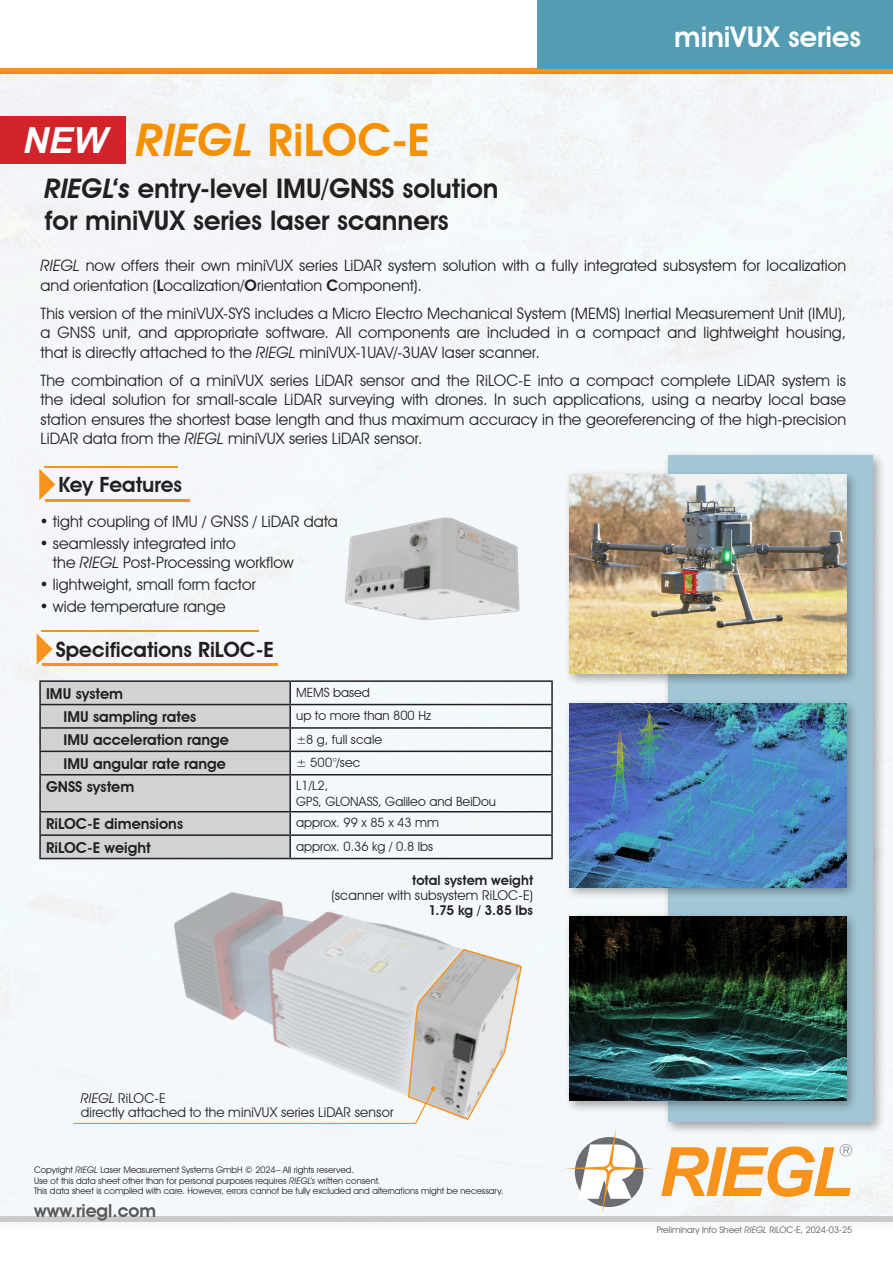
<style>
.page{position:relative;width:893px;height:1263px;background:#fff}
.page>*{position:absolute;margin:0;border:0;box-sizing:border-box;transform-origin:0 0}
.t1{font:600 45px "Avant Garde IT Cby BT";color:#f59100}
.t2{font:italic 700 36px "Arial";color:#fff}
.t3{font:600 28.5px "Avant Garde IT Cby BT";color:#fff}
.t4{font:600 27px/32.4px "Avant Garde IT Cby BT";color:#231f20}
.t5{font:600 21px "Avant Garde IT Cby BT";color:#231f20}
.t6{font:600 18px "Avant Garde IT Cby BT";color:#57585a}
.t7{font:15.75px/19.5px "Avant Garde IT Cby BT";letter-spacing:.005em;color:#231f20}
.t8{font:600 15px "Avant Garde IT Cby BT";color:#231f20}
.t9{font:13.5px/13.5px "Avant Garde IT Cby BT";letter-spacing:.01em;color:#231f20}
.t10{font:600 13.5px "Avant Garde IT Cby BT";letter-spacing:.005em;color:#231f20}
.t11{font:12.75px/15.3px "Avant Garde IT Cby BT";color:#231f20}
.t12{font:9px/10.8px "Avant Garde IT Cby BT";color:#231f20}
.t13{font:9px "Avant Garde IT Cby BT";color:#57585a}
.s1{font-style:italic}
.s2{font-weight:600}
</style>
<div class="page">
<div style="left:0;top:68px;width:893px;height:6px;background:#f7931d"></div>
<div style="left:0;top:73px;width:893px;height:1143px;background:#f4f7fb"></div>
<div style="left:537px;top:0;width:356px;height:68px;background:#539cb2"></div>
<div style="left:662px;top:450px;width:224px;height:685px;background:#231f20;opacity:.4"></div>
<div style="left:668px;top:455px;width:204px;height:667px;background:#a1c7d6"></div>
<hr style="left:45px;top:499px;width:145px;height:2px;background:#f7931d">
<hr style="left:45px;top:466px;width:133px;height:2px;background:#f7931d">
<svg style="left:39px;top:469px;width:16px;height:31px"></svg>
<svg style="left:565px;top:1128px;width:87px;height:86px"></svg>
<svg style="left:661px;top:1144px;width:191px;height:53px"></svg>
<div style="left:0;top:116px;width:126px;height:47px;background:#d1232a"></div>
<div style="left:565px;top:469px;width:294px;height:218px;background:#231f20;opacity:.4"></div>
<img style="left:574px;top:474px;width:272px;height:200px">
<div style="left:565px;top:911px;width:294px;height:202px;background:#231f20;opacity:.4"></div>
<img style="left:584px;top:916px;width:262px;height:184px">
<div style="left:565px;top:698px;width:294px;height:202px;background:#231f20;opacity:.4"></div>
<img style="left:570px;top:703px;width:276px;height:184px">
<div style="left:41px;top:682px;width:248px;height:176px;background:#d1d2d4"></div>
<hr style="left:39px;top:680px;width:251px;height:2px;background:#231f20">
<hr style="left:39px;top:704px;width:251px;height:1px;background:#231f20">
<hr style="left:289px;top:705px;width:2px;height:22px;background:#231f20">
<hr style="left:39px;top:727px;width:251px;height:2px;background:#231f20">
<hr style="left:290px;top:727px;width:263px;height:2px;background:#231f20">
<hr style="left:289px;top:729px;width:2px;height:22px;background:#231f20">
<hr style="left:39px;top:751px;width:251px;height:1px;background:#231f20">
<hr style="left:290px;top:751px;width:263px;height:1px;background:#231f20">
<hr style="left:289px;top:752px;width:2px;height:22px;background:#231f20">
<hr style="left:39px;top:774px;width:251px;height:1px;background:#231f20">
<hr style="left:290px;top:774px;width:263px;height:1px;background:#231f20">
<hr style="left:289px;top:775px;width:2px;height:36px;background:#231f20">
<hr style="left:39px;top:811px;width:251px;height:1px;background:#231f20">
<hr style="left:290px;top:811px;width:263px;height:1px;background:#231f20">
<hr style="left:289px;top:812px;width:2px;height:22px;background:#231f20">
<hr style="left:39px;top:834px;width:251px;height:2px;background:#231f20">
<hr style="left:39px;top:858px;width:251px;height:1px;background:#231f20">
<hr style="left:39px;top:682px;width:2px;height:22px;background:#231f20">
<hr style="left:39px;top:705px;width:2px;height:22px;background:#231f20">
<hr style="left:551px;top:705px;width:2px;height:22px;background:#231f20">
<hr style="left:39px;top:729px;width:2px;height:22px;background:#231f20">
<hr style="left:551px;top:729px;width:2px;height:22px;background:#231f20">
<hr style="left:39px;top:752px;width:2px;height:22px;background:#231f20">
<hr style="left:551px;top:752px;width:2px;height:22px;background:#231f20">
<hr style="left:39px;top:775px;width:2px;height:36px;background:#231f20">
<hr style="left:551px;top:775px;width:2px;height:36px;background:#231f20">
<hr style="left:39px;top:812px;width:2px;height:22px;background:#231f20">
<hr style="left:551px;top:812px;width:2px;height:22px;background:#231f20">
<hr style="left:39px;top:836px;width:2px;height:22px;background:#231f20">
<img style="left:126px;top:827px;width:458px;height:364px">
<img style="left:282px;top:434px;width:292px;height:289px">
<hr style="left:42px;top:664px;width:235px;height:2px;background:#f7931d">
<hr style="left:42px;top:630px;width:217px;height:2px;background:#f7931d">
<svg style="left:37px;top:633px;width:16px;height:32px"></svg>
<svg style="left:72px;top:948px;width:451px;height:177px"></svg>
<h1 class="t1" style="left:136px;top:113px;width:295px"><span class="s1">RIEGL</span> RiLOC-E</h1>
<h3 class="t4" style="left:45px;top:172px;width:456px"><span class="s1">RIEGL‘s</span> entry-level IMU/GNSS solution for miniVUX series laser scanners</h3>
<h2 class="t2" style="left:23px;top:116px;width:85px">NEW</h2>
<h3 class="t3" style="left:674px;top:20px;width:188px">miniVUX series</h3>
<p class="t7" style="left:41px;top:256px;width:807px"><span class="s1">RIEGL</span> now offers their own miniVUX series LiDAR system solution with a fully integrated subsystem for localization and orientation (<span class="s2">L</span>ocalization/<span class="s2">O</span>rientation <span class="s2">C</span>omponent).</p>
<p class="t7" style="left:41px;top:303px;width:807px;text-align:justify">This version of the miniVUX-SYS includes a Micro Electro Mechanical System (MEMS) Inertial Measurement Unit (IMU), a GNSS unit, and appropriate software. All components are included in a compact and lightweight housing, that is directly attached to the <span class="s1">RIEGL</span> miniVUX-1UAV/-3UAV laser scanner.</p>
<p class="t7" style="left:41px;top:370px;width:807px;text-align:justify">The combination of a miniVUX series LiDAR sensor and the RiLOC-E into a compact complete LiDAR system is the ideal solution for small-scale LiDAR surveying with drones. In such applications, using a nearby local base station ensures the shortest base length and thus maximum accuracy in the georeferencing of the high-precision LiDAR data from the <span class="s1">RIEGL</span> miniVUX series LiDAR sensor.</p>
<h3 class="t5" style="left:58px;top:472px;width:125px">Key Features</h3>
<p class="t7" style="left:39px;top:511px;width:300px">• tight coupling of IMU / GNSS / LiDAR data</p>
<p class="t7" style="left:53px;top:534px;width:242px;line-height:18.8px;text-indent:-14px">• seamlessly integrated into<br>the <span class="s1">RIEGL</span> Post-Processing workflow</p>
<p class="t7" style="left:39px;top:574px;width:218px">• lightweight, small form factor</p>
<p class="t7" style="left:39px;top:596px;width:188px">• wide temperature range</p>
<h3 class="t5" style="left:56px;top:637px;width:220px">Specifications RiLOC-E</h3>
<p class="t8" style="left:46px;top:684px;width:79px">IMU system</p>
<p class="t11" style="left:296px;top:684px;width:75px">MEMS based</p>
<p class="t8" style="left:64px;top:708px;width:134px">IMU sampling rates</p>
<p class="t11" style="left:296px;top:708px;width:137px">up to more than 800 Hz</p>
<p class="t8" style="left:64px;top:731px;width:167px">IMU acceleration range</p>
<p class="t11" style="left:296px;top:731px;width:88px">±8 g, full scale</p>
<p class="t8" style="left:64px;top:754px;width:164px">IMU angular rate range</p>
<p class="t11" style="left:296px;top:755px;width:66px">± 500°/sec</p>
<p class="t8" style="left:46px;top:778px;width:90px">GNSS system</p>
<p class="t11" style="left:296px;top:778px;width:201px">L1/L2,<br>GPS, GLONASS, Galileo and BeiDou</p>
<p class="t8" style="left:46px;top:815px;width:139px">RiLOC-E dimensions</p>
<p class="t11" style="left:296px;top:815px;width:144px">approx. 99 x 85 x 43 mm</p>
<p class="t8" style="left:46px;top:838px;width:106px">RiLOC-E weight</p>
<p class="t11" style="left:296px;top:838px;width:138px">approx. 0.36 kg / 0.8 lbs</p>
<p class="t10" style="left:412px;top:871px;width:122px">total system weight</p>
<p class="t9" style="left:331px;top:888px;width:203px">(scanner with subsystem RiLOC-E)</p>
<p class="t10" style="left:429px;top:901px;width:106px">1.75 kg / 3.85 lbs</p>
<p class="t9" style="left:81px;top:1091px;width:314px"><span class="s1">RIEGL</span> RiLOC-E<br>directly attached to the miniVUX series LiDAR sensor</p>
<p class="t12" style="left:34px;top:1164px;width:471px">Copyright <span class="s1">RIEGL</span> Laser Measurement Systems GmbH © 2024– All rights reserved.<br>Use of this data sheet other than for personal purposes requires <span class="s1">RIEGL’s</span> written consent.<br>This data sheet is compiled with care. However, errors cannot be fully excluded and alternations might be necessary.</p>
<p class="t6" style="left:34px;top:1200px;width:124px">www.riegl.com</p>
<p class="t13" style="left:657px;top:1224px;width:197px">Preliminary Info Sheet <span class="s1">RIEGL</span> RiLOC-E, 2024-03-25</p>
</div>
